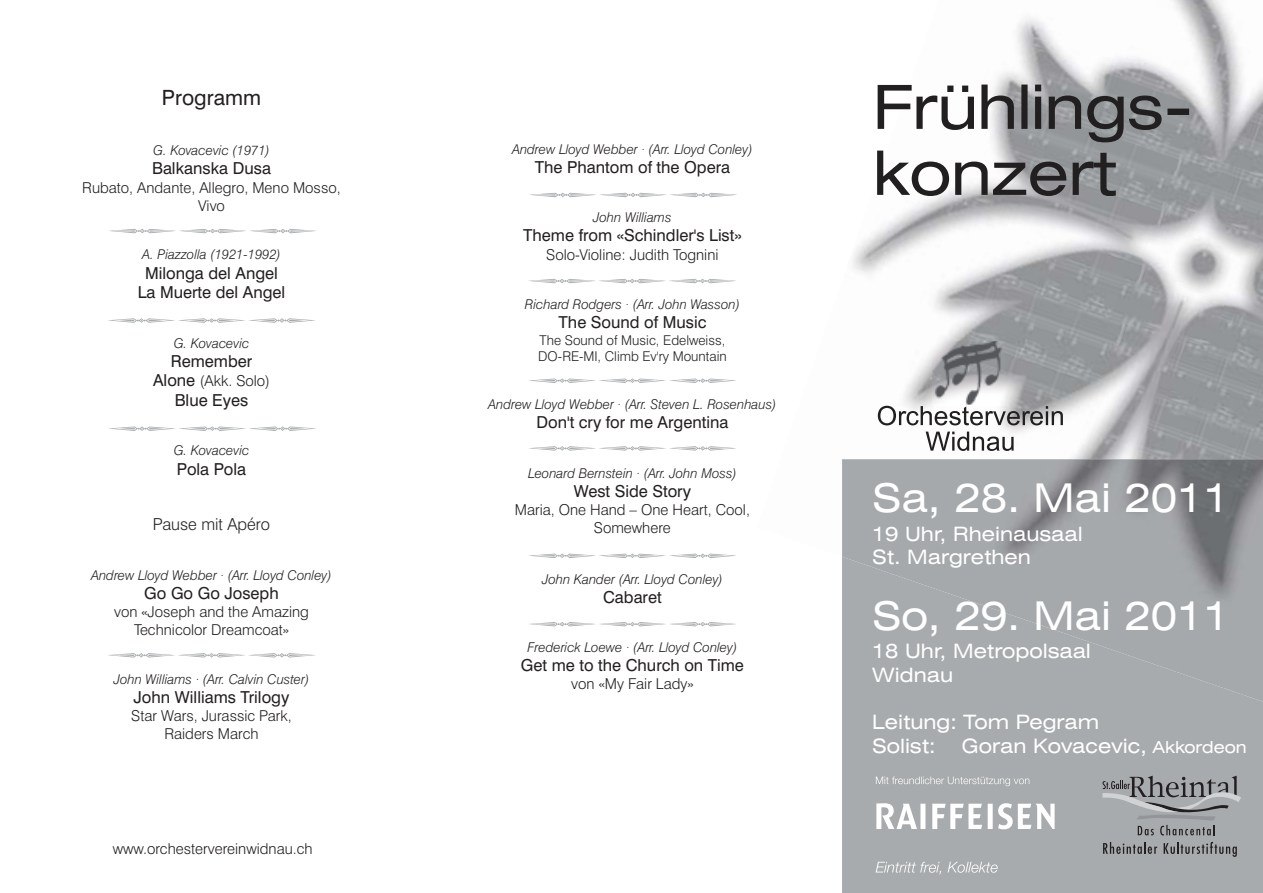
<style>
.page{position:relative;width:1263px;height:893px;background:#fff}
.page>*{position:absolute;margin:0;border:0;box-sizing:border-box;transform-origin:0 0}
.t1{font:expanded 39.6px "Swiss 721 BT";color:#fff}
.t2{font:21px "Swiss 721 BT";color:#231f20}
.t3{font:expanded 19.8px/23.5px "Swiss 721 BT";color:#fff}
.t4{font:16.5px/19.8px "Swiss 721 BT";color:#231f20;text-align:center}
.t5{font:300 16.5px "Swiss 721 BT";color:#231f20}
.t6{font:300 15px/18px "Swiss 721 BT";color:#231f20;text-align:center}
.t7{font:italic 300 13.5px "Swiss 721 BT";color:#231f20}
.t8{font:300 13.5px/16.2px "Swiss 721 BT";color:#231f20}
.s1{font-weight:400;font-size:16.5px}
.s2{font-style:normal}
.s3{font-size:16.5px}
</style>
<div class="page">
<img style="left:852px;top:0;width:411px;height:459px">
<div style="left:842px;top:706px;width:421px;height:187px;background:#a8abad"></div>
<img style="left:842px;top:459px;width:421px;height:247px">
<svg style="left:877px;top:151px;width:239px;height:45px"></svg>
<svg style="left:878px;top:85px;width:311px;height:57px"></svg>
<svg style="left:878px;top:406px;width:185px;height:19px"></svg>
<svg style="left:926px;top:432px;width:87px;height:19px"></svg>
<img style="left:933px;top:341px;width:71px;height:66px">
<svg style="left:876px;top:776px;width:153px;height:10px;background:#b6b9ba"></svg>
<svg style="left:876px;top:803px;width:178px;height:26px"></svg>
<svg style="left:876px;top:862px;width:122px;height:12px"></svg>
<svg style="left:529px;top:279px;width:207px;height:4px"></svg>
<svg style="left:108px;top:318px;width:207px;height:5px"></svg>
<svg style="left:109px;top:229px;width:207px;height:4px"></svg>
<svg style="left:529px;top:553px;width:207px;height:5px"></svg>
<svg style="left:529px;top:446px;width:207px;height:5px"></svg>
<svg style="left:529px;top:378px;width:207px;height:5px"></svg>
<svg style="left:108px;top:653px;width:207px;height:5px"></svg>
<svg style="left:109px;top:426px;width:207px;height:5px"></svg>
<svg style="left:529px;top:622px;width:207px;height:4px"></svg>
<svg style="left:1102px;top:776px;width:139px;height:59px;background:#989a9c"></svg>
<svg style="left:1103px;top:842px;width:54px;height:12px"></svg>
<svg style="left:1163px;top:842px;width:74px;height:15px"></svg>
<svg style="left:529px;top:193px;width:208px;height:4px"></svg>
<h2 class="t2" style="left:162px;top:89px;width:101px">Programm</h2>
<p class="t7" style="left:153px;top:145px;width:118px">G. Kovacevic (1971)</p>
<p class="t4" style="left:152px;top:160px;width:120px">Balkanska Dusa</p>
<p class="t6" style="left:82px;top:180px;width:260px">Rubato, Andante, Allegro, Meno Mosso,<br>Vivo</p>
<p class="t7" style="left:142px;top:249px;width:140px">A. Piazzolla (1921-1992)</p>
<p class="t4" style="left:138px;top:264px;width:149px">Milonga del Angel<br>La Muerte del Angel</p>
<p class="t7" style="left:174px;top:337px;width:77px">G. Kovacevic</p>
<p class="t4" style="left:171px;top:352px;width:83px">Remember</p>
<p class="t6" style="left:153px;top:373px;width:118px"><span class="s1">Alone</span> (Akk. Solo)</p>
<p class="t4" style="left:175px;top:392px;width:75px">Blue Eyes</p>
<p class="t7" style="left:174px;top:445px;width:77px">G. Kovacevic</p>
<p class="t4" style="left:177px;top:460px;width:71px">Pola Pola</p>
<p class="t5" style="left:153px;top:518px;width:119px">Pause mit Apéro</p>
<p class="t7" style="left:91px;top:569px;width:242px">Andrew Lloyd Webber <span class="s2">·</span> (Arr. Lloyd Conley)</p>
<p class="t4" style="left:144px;top:584px;width:136px">Go Go Go Joseph</p>
<p class="t6" style="left:114px;top:604px;width:196px">von «Joseph and the Amazing<br>Technicolor Dreamcoat»</p>
<p class="t7" style="left:114px;top:674px;width:197px">John Williams <span class="s2">·</span> (Arr. Calvin Custer)</p>
<p class="t4" style="left:134px;top:689px;width:157px">John Williams Trilogy</p>
<p class="t6" style="left:131px;top:708px;width:162px">Star Wars, Jurassic Park,<br>Raiders March</p>
<p class="t6" style="left:113px;top:841px;width:201px">www.orchestervereinwidnau.ch</p>
<p class="t7" style="left:512px;top:144px;width:242px">Andrew Lloyd Webber (Arr. Lloyd Conley)</p>
<p class="t4" style="left:535px;top:159px;width:197px">The Phantom of the Opera</p>
<p class="t7" style="left:593px;top:212px;width:80px">John Williams</p>
<p class="t4" style="left:523px;top:227px;width:220px">Theme from «Schindler's List»</p>
<p class="t6" style="left:546px;top:247px;width:174px">Solo-Violine: Judith Tognini</p>
<p class="t7" style="left:525px;top:298px;width:216px">Richard Rodgers <span class="s2">·</span> (Arr. John Wasson)</p>
<p class="t4" style="left:559px;top:313px;width:149px">The Sound of Music</p>
<p class="t8" style="left:538px;top:333px;width:190px">The Sound of Music, Edelweiss,<br>DO-RE-MI, Climb Ev'ry Mountain</p>
<p class="t7" style="left:488px;top:399px;width:290px">Andrew Lloyd Webber <span class="s2">·</span> (Arr. Steven L. Rosenhaus)</p>
<p class="t4" style="left:536px;top:414px;width:193px">Don't cry for me Argentina</p>
<p class="t7" style="left:528px;top:467px;width:210px">Leonard Bernstein <span class="s2">·</span> (Arr. John Moss)</p>
<p class="t4" style="left:574px;top:482px;width:119px">West Side Story</p>
<p class="t6" style="left:515px;top:502px;width:237px">Maria, One Hand – One Heart, Cool,<br>Somewhere</p>
<p class="t7" style="left:641px;top:144px;width:5px">·</p>
<p class="t7" style="left:542px;top:573px;width:182px">John Kander (Arr. Lloyd Conley)</p>
<p class="t4" style="left:603px;top:589px;width:60px">Cabaret</p>
<p class="t7" style="left:527px;top:642px;width:211px">Frederick Loewe · (Arr. Lloyd Conley)</p>
<p class="t4" style="left:521px;top:657px;width:224px">Get me to the Church on Time</p>
<p class="t6" style="left:571px;top:676px;width:124px">von «My Fair Lady»</p>
<h1 class="t1" style="left:872px;top:482px;width:359px">Sa, 28. Mai 2011</h1>
<h3 class="t3" style="left:872px;top:524px;width:212px">19 Uhr, Rheinausaal<br>St. Margrethen</h3>
<h1 class="t1" style="left:872px;top:600px;width:359px">So, 29. Mai 2011</h1>
<h3 class="t3" style="left:872px;top:641px;width:220px">18 Uhr, Metropolsaal<br>Widnau</h3>
<h3 class="t3" style="left:872px;top:712px;width:229px">Leitung: Tom Pegram<br>Solist:</h3>
<h3 class="t3" style="left:962px;top:736px;width:286px">Goran Kovacevic, <span class="s3">Akkordeon</span></h3>
</div>
